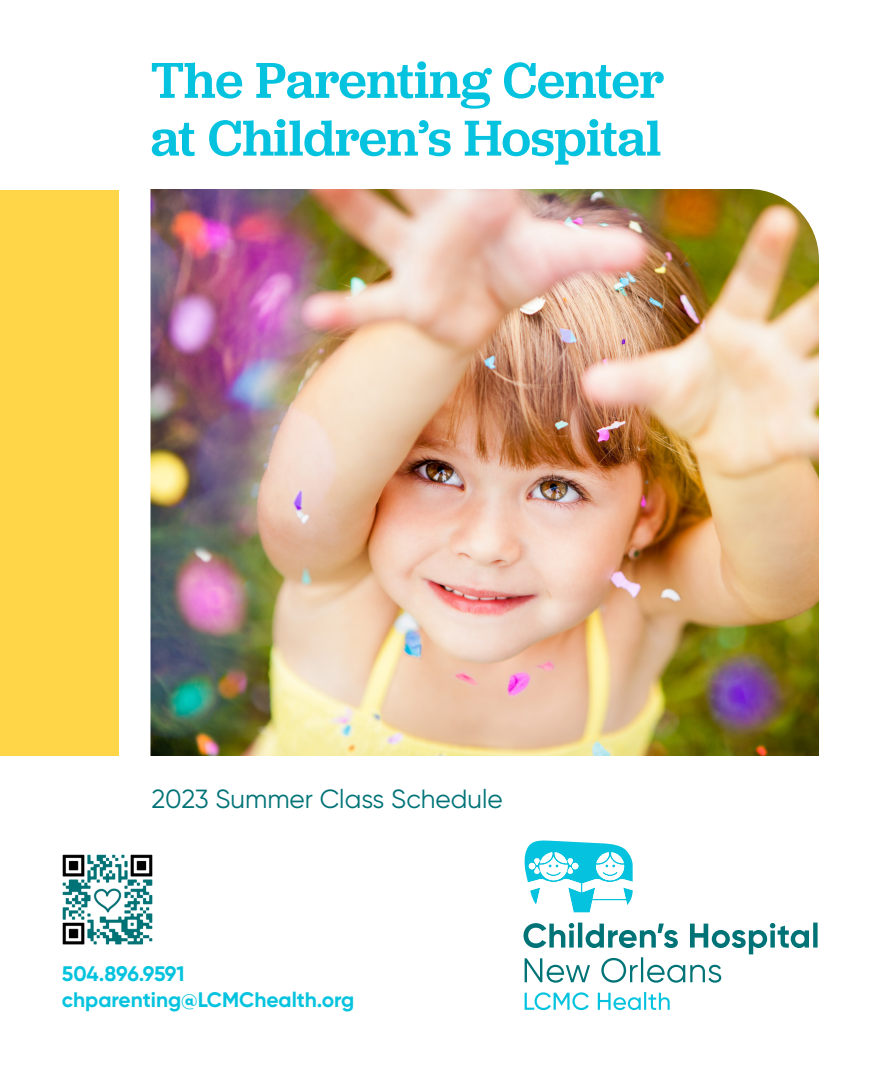
<style>
.page{position:relative;width:882px;height:1071px;background:#fff}
.page>*{position:absolute;margin:0;border:0;box-sizing:border-box;transform-origin:0 0}
._30_33_headline_-_me{font:500 52.5px/57.8px "Jubilat";letter-spacing:-.005em;color:#05c3de}
._15_18_lead-in_-_reg{font:26.25px "Gilroy";color:#007377}
._15_18_lead-in_-_reg-2{font:700 21px "Gilroy";color:#05c3de}
</style>
<div class="page">
<div style="left:0;top:190px;width:119px;height:566px;background:#ffd648"></div>
<img style="left:150px;top:189px;width:669px;height:567px">
<svg style="left:525px;top:992px;width:145px;height:18px"></svg>
<svg style="left:524px;top:923px;width:294px;height:60px"></svg>
<svg style="left:524px;top:841px;width:109px;height:72px"></svg>
<img style="left:62px;top:854px;width:91px;height:91px">
<p class="_30_33_headline_-_me" style="left:150px;top:50px;width:515px">The Parenting Center at Children’s Hospital</p>
<p class="_15_18_lead-in_-_reg" style="left:152px;top:782px;width:353px">2023 Summer Class Schedule</p>
<p class="_15_18_lead-in_-_reg-2" style="left:62px;top:961px;width:124px">504.896.9591</p>
<p class="_15_18_lead-in_-_reg-2" style="left:62px;top:987px;width:294px">chparenting@LCMChealth.org</p>
</div>
